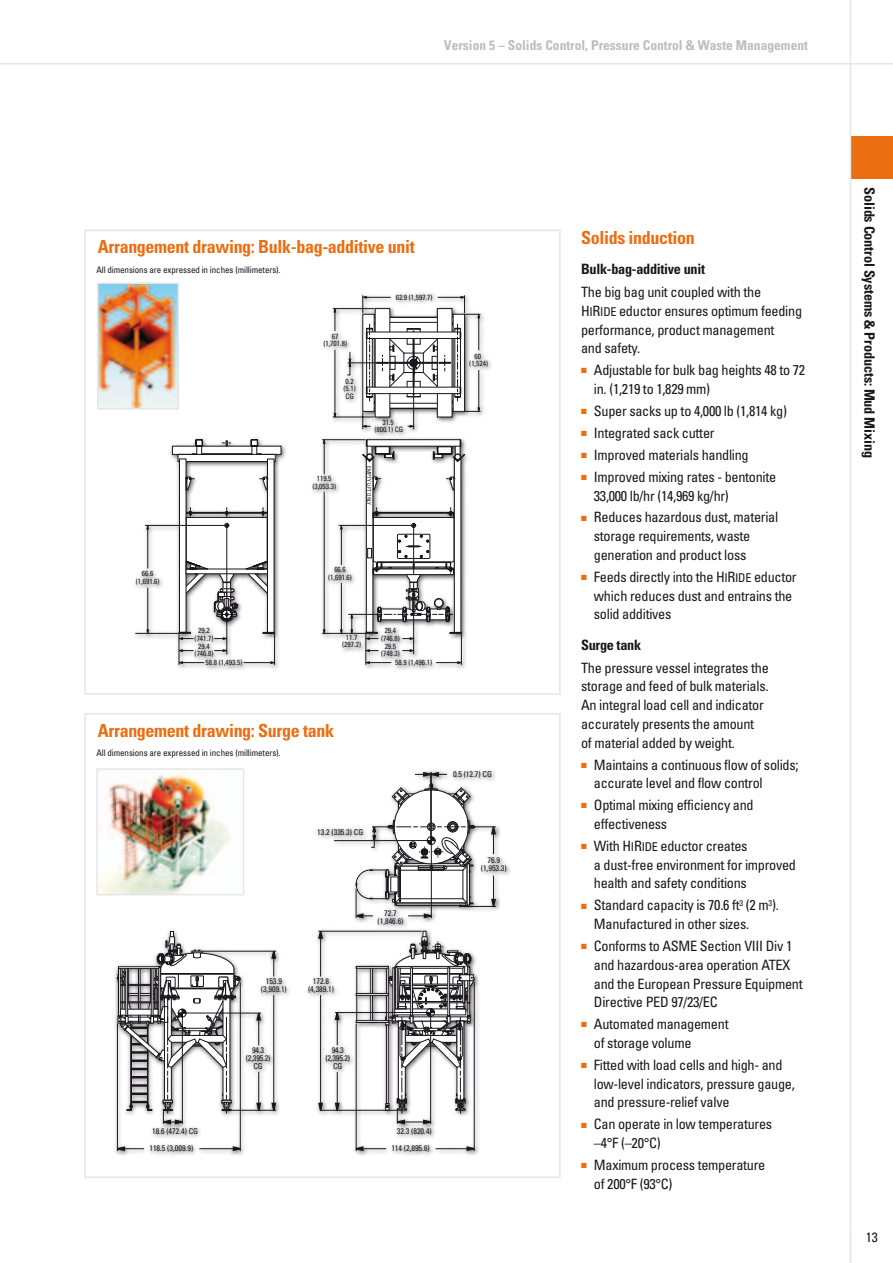
<style>
.page{position:relative;width:893px;height:1263px;background:#fff}
.page>*{position:absolute;margin:0;border:0;box-sizing:border-box;transform-origin:0 0}
.t1{font:700 condensed 18px "Univers";letter-spacing:-.02em;color:#eb6e13}
.t2{font:condensed 14.25px/18.8px "Univers";letter-spacing:-.02em;color:#1a171c}
.t3{font:700 condensed 14.25px "Univers";letter-spacing:-.01em;color:#1a171c}
.t4{font:700 condensed 13.5px "Univers";color:#bcbdbf}
.t5{font:condensed 13.5px "Univers";color:#1a171c}
.t6{font:condensed 9px "Univers";letter-spacing:-.01em;color:#1a171c}
.t7{font:condensed 8.1px/8.1px "Univers";letter-spacing:-.005em;color:#1a171c;text-align:center}
.t8{font:condensed 7.5px/7.4px "Univers";letter-spacing:-.005em;color:#1a171c;text-align:center}
.t9{font:condensed 5.4px "Univers";color:#1a171c}
.s1{font-family:"Univers Condensed SC850";font-stretch:normal}
.s2{font-family:"Univers Condensed SC850";font-stretch:normal;font-size:12.15px}
.s3{color:#eb6e13}
</style>
<div class="page">
<div style="left:84px;top:230px;width:477px;height:465px;border:2px solid #e5e6e7"></div>
<div style="left:84px;top:713px;width:477px;height:465px;border:2px solid #e5e6e7"></div>
<div style="left:850px;top:136px;width:43px;height:43px;background:#eb6e13"></div>
<hr style="left:850px;top:0;width:1px;height:1263px;background:#e5e6e7">
<img style="left:99px;top:784px;width:14px;height:108px">
<div style="left:96px;top:768px;width:148px;height:127px;border:2px solid #e5e6e7"></div>
<img style="left:100px;top:285px;width:76px;height:122px">
<div style="left:97px;top:282px;width:82px;height:128px;border:2px solid #e5e6e7"></div>
<div style="left:132px;top:290px;width:362px;height:381px;background:#1a171c;opacity:.75"></div>
<hr style="left:135px;top:633px;width:44px;height:1px;background:#1a171c">
<svg style="left:144px;top:295px;width:337px;height:370px"></svg>
<div style="left:113px;top:767px;width:399px;height:390px;background:#1a171c;opacity:.75"></div>
<hr style="left:356px;top:1024px;width:1px;height:127px;background:#1a171c">
<hr style="left:474px;top:982px;width:1px;height:169px;background:#1a171c">
<hr style="left:320px;top:937px;width:1px;height:39px;background:#1a171c">
<hr style="left:320px;top:995px;width:1px;height:109px;background:#1a171c">
<svg style="left:317px;top:924px;width:7px;height:16px"></svg>
<svg style="left:317px;top:1102px;width:7px;height:15px"></svg>
<hr style="left:436px;top:1148px;width:32px;height:1px;background:#1a171c">
<svg style="left:349px;top:1145px;width:37px;height:7px"></svg>
<svg style="left:465px;top:1145px;width:16px;height:7px"></svg>
<hr style="left:320px;top:1110px;width:78px;height:1px;background:#1a171c">
<hr style="left:318px;top:931px;width:104px;height:1px;background:#1a171c">
<svg style="left:333px;top:771px;width:164px;height:148px"></svg>
<svg style="left:334px;top:931px;width:141px;height:194px"></svg>
<hr style="left:117px;top:1024px;width:1px;height:127px;background:#1a171c">
<hr style="left:240px;top:982px;width:1px;height:169px;background:#1a171c">
<hr style="left:273px;top:995px;width:1px;height:109px;background:#1a171c">
<svg style="left:270px;top:944px;width:7px;height:32px"></svg>
<svg style="left:270px;top:1102px;width:7px;height:15px"></svg>
<hr style="left:199px;top:1148px;width:36px;height:1px;background:#1a171c">
<svg style="left:117px;top:1145px;width:27px;height:7px"></svg>
<svg style="left:232px;top:1145px;width:15px;height:7px"></svg>
<hr style="left:202px;top:951px;width:74px;height:1px;background:#1a171c">
<hr style="left:232px;top:1110px;width:44px;height:1px;background:#1a171c">
<svg style="left:117px;top:931px;width:145px;height:194px"></svg>
<hr style="left:0;top:63px;width:893px;height:2px;background:#e5e6e7">
<p class="t4" style="left:444px;top:37px;width:365px">Version 5 – Solids Control, Pressure Control &amp; Waste Management</p>
<p class="t1" style="left:98px;top:236px;width:318px">Arrangement drawing: Bulk-bag-additive unit</p>
<p class="t6" style="left:96px;top:264px;width:186px">All dimensions are expressed in inches (millimeters).</p>
<p class="t8" style="left:323px;top:332px;width:25px">67 (1,701.8)</p>
<p class="t8" style="left:344px;top:377px;width:14px;text-align:left">0.2 (5.1)<br>CG</p>
<p class="t8" style="left:396px;top:293px;width:38px">62.9 (1,597.7)</p>
<p class="t8" style="left:374px;top:418px;width:31px">31.5 (800.1) CG</p>
<p class="t8" style="left:312px;top:475px;width:25px">119.5 (3,053.3)</p>
<p class="t9" style="left:372px;top:466px;width:40px;rotate:90deg">EMPTY LIFT ONLY</p>
<p class="t8" style="left:469px;top:352px;width:20px">60 (1,524)</p>
<p class="t8" style="left:136px;top:570px;width:25px">66.6 (1,691.6)</p>
<p class="t8" style="left:328px;top:566px;width:25px">66.6 (1,691.6)</p>
<p class="t8" style="left:195px;top:626px;width:20px">29.2 (741.7)<br>29.4 (746.8)</p>
<p class="t8" style="left:206px;top:659px;width:38px">58.8 (1,493.5)</p>
<p class="t8" style="left:395px;top:659px;width:38px">58.9 (1,496.1)</p>
<p class="t8" style="left:381px;top:626px;width:20px">29.4 (746.8)<br>29.5 (749.3)</p>
<p class="t8" style="left:342px;top:633px;width:20px">11.7 (297.2)</p>
<p class="t1" style="left:98px;top:719px;width:238px">Arrangement drawing: Surge tank</p>
<p class="t6" style="left:96px;top:747px;width:186px">All dimensions are expressed in inches (millimeters).</p>
<p class="t7" style="left:317px;top:828px;width:48px">13.2 (335.3) CG</p>
<p class="t7" style="left:261px;top:977px;width:27px">153.9 (3,909.1)</p>
<p class="t7" style="left:246px;top:1046px;width:26px">94.3 (2,395.2)<br>CG</p>
<p class="t7" style="left:308px;top:977px;width:27px">172.8 (4,389.1)</p>
<p class="t7" style="left:325px;top:1046px;width:26px">94.3 (2,395.2)<br>CG</p>
<p class="t7" style="left:377px;top:908px;width:27px">72.7 (1,846.6)</p>
<p class="t7" style="left:453px;top:770px;width:40px">0.5 (12.7) CG</p>
<p class="t7" style="left:481px;top:856px;width:27px">76.9 (1,953.3)</p>
<p class="t7" style="left:152px;top:1126px;width:48px">18.6 (472.4) CG</p>
<p class="t7" style="left:149px;top:1143px;width:45px">118.5 (3,009.9)</p>
<p class="t7" style="left:397px;top:1126px;width:36px">32.3 (820.4)</p>
<p class="t7" style="left:391px;top:1143px;width:40px">114 (2,895.6)</p>
<p class="t1" style="left:581px;top:226px;width:115px">Solids induction</p>
<p class="t3" style="left:581px;top:260px;width:125px">Bulk-bag-additive unit</p>
<p class="t2" style="left:581px;top:282px;width:222px">The big bag unit coupled with the<br><span class="s1">H</span><span class="s2">I</span><span class="s1">R</span><span class="s2">IDE</span> eductor ensures optimum feeding performance, product management<br>and safety.</p>
<p class="t2" style="left:594px;top:361px;width:213px;text-indent:-13px"><span class="s3">■</span> Adjustable for bulk bag heights 48 to 72 in. (1,219 to 1,829 mm)</p>
<p class="t2" style="left:581px;top:401px;width:207px"><span class="s3">■</span> Super sacks up to 4,000 lb (1,814 kg)</p>
<p class="t2" style="left:581px;top:423px;width:135px"><span class="s3">■</span> Integrated sack cutter</p>
<p class="t2" style="left:581px;top:445px;width:169px"><span class="s3">■</span> Improved materials handling</p>
<p class="t2" style="left:594px;top:467px;width:184px;text-indent:-13px"><span class="s3">■</span> Improved mixing rates - bentonite<br>33,000 lb/hr (14,969 kg/hr)</p>
<p class="t2" style="left:594px;top:508px;width:186px;text-indent:-13px"><span class="s3">■</span> Reduces hazardous dust, material storage requirements, waste generation and product loss</p>
<p class="t2" style="left:594px;top:567px;width:204px;text-indent:-13px"><span class="s3">■</span> Feeds directly into the <span class="s1">H</span><span class="s2">I</span><span class="s1">R</span><span class="s2">IDE</span> eductor which reduces dust and entrains the solid additives</p>
<p class="t3" style="left:581px;top:636px;width:61px">Surge tank</p>
<p class="t2" style="left:581px;top:658px;width:189px">The pressure vessel integrates the storage and feed of bulk materials.<br>An integral load cell and indicator accurately presents the amount<br>of material added by weight.</p>
<p class="t2" style="left:594px;top:755px;width:206px;text-indent:-13px"><span class="s3">■</span> Maintains a continuous flow of solids; accurate level and flow control</p>
<p class="t2" style="left:594px;top:795px;width:161px;text-indent:-13px"><span class="s3">■</span> Optimal mixing efficiency and effectiveness</p>
<p class="t2" style="left:594px;top:836px;width:204px;text-indent:-13px"><span class="s3">■</span> With <span class="s1">H</span><span class="s2">I</span><span class="s1">R</span><span class="s2">IDE</span> eductor creates<br>a dust‑free environment for improved health and safety conditions</p>
<p class="t2" style="left:594px;top:896px;width:186px;text-indent:-13px"><span class="s3">■</span> Standard capacity is 70.6 ft<sup>3</sup> (2 m<sup>3</sup>).<br>Manufactured in other sizes.</p>
<p class="t2" style="left:594px;top:936px;width:210px;text-indent:-13px"><span class="s3">■</span> Conforms to ASME Section VIII Div 1 and hazardous-area operation ATEX and the European Pressure Equipment<br>Directive PED 97/23/EC</p>
<p class="t2" style="left:594px;top:1014px;width:136px;text-indent:-13px"><span class="s3">■</span> Automated management of storage volume</p>
<p class="t2" style="left:594px;top:1055px;width:203px;text-indent:-13px"><span class="s3">■</span> Fitted with load cells and high- and low-level indicators, pressure gauge, and pressure-relief valve</p>
<p class="t2" style="left:594px;top:1115px;width:180px;text-indent:-13px"><span class="s3">■</span> Can operate in low temperatures –4°F (–20°C)</p>
<p class="t2" style="left:594px;top:1155px;width:173px;text-indent:-13px"><span class="s3">■</span> Maximum process temperature of 200°F (93°C)</p>
<p class="t3" style="left:878px;top:187px;width:272px;rotate:90deg">Solids Control Systems &amp; Products: Mud Mixing</p>
<p class="t5" style="left:866px;top:1228px;width:13px">13</p>
</div>
